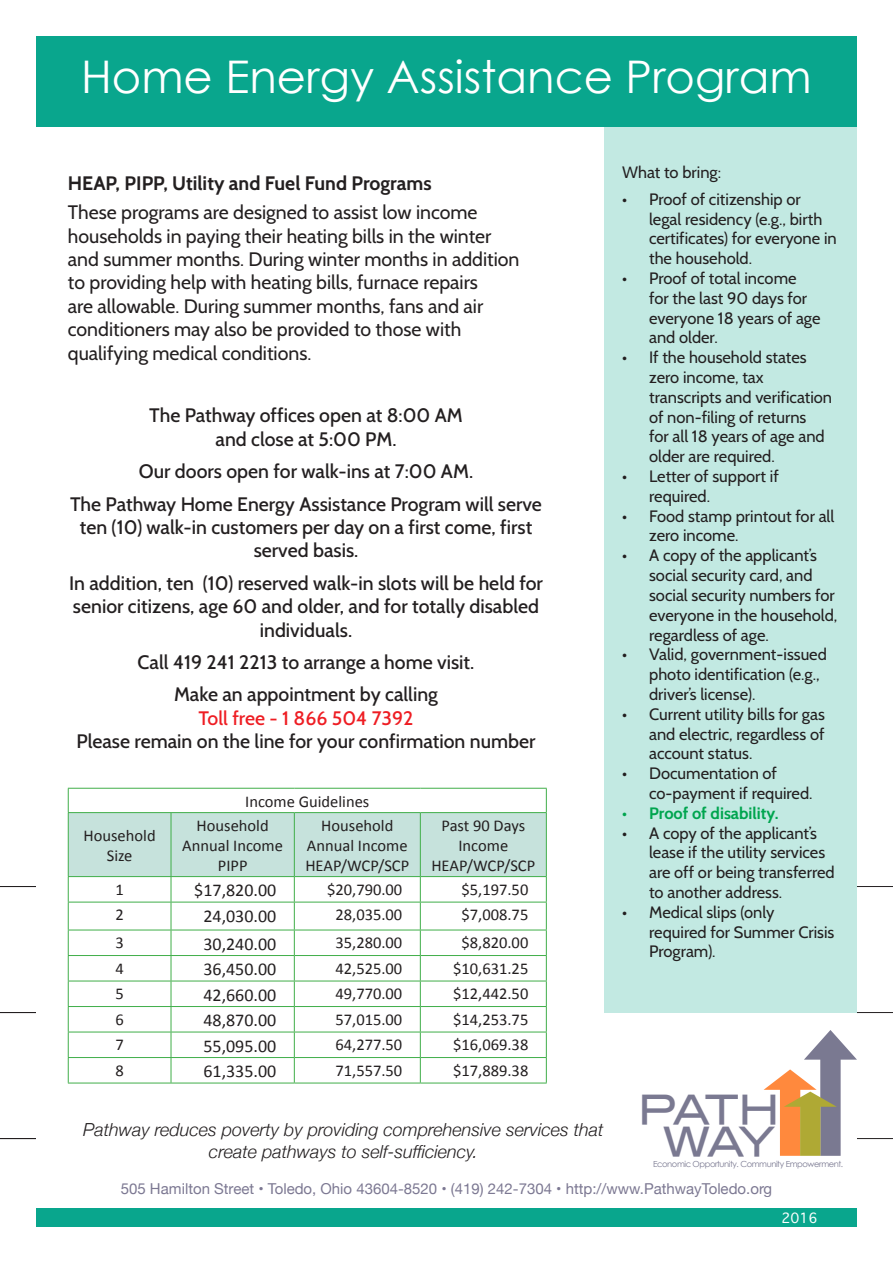
<style>
.page{position:relative;width:893px;height:1263px;background:#fff}
.page>*{position:absolute;margin:0;border:0;box-sizing:border-box;transform-origin:0 0}
.t1{font:45px "Century Gothic";color:#fff}
.t2{font:39.9px "Blair Md ITCTT Medium";letter-spacing:-.08em;color:#7a7991}
.t3{font:500 19.5px/23.4px "Cabin";color:#231f20;text-align:center}
.t4{font:19.5px/23.4px "Cabin";color:#231f20}
.t5{font:700 19.5px "Cabin";color:#231f20}
.t6{font:italic 300 18px/21.6px "Helvetica Neue";color:#231f20;text-align:center}
.t7{font:18px "Calibri";color:#231f20}
.t8{font:16.5px/19.8px "Cabin";color:#231f20}
.t9{font:16.5px/19.8px "Calibri";color:#231f20;text-align:center}
.t10{font:700 16.5px "Cabin";color:#00a54f}
.t11{font:15px "Helvetica Neue";color:#7c7892}
.t12{font:13.5px "Geneva";color:#fff}
.t13{font:8.4px "Century Gothic";letter-spacing:-.05em;color:#7a7991}
.s1{color:#ee1d23}
</style>
<div class="page">
<div style="left:604px;top:36px;width:252px;height:977px;background:#c2e9e2"></div>
<div style="left:36px;top:36px;width:821px;height:90px;background:#09a68d"></div>
<svg style="left:764px;top:1030px;width:93px;height:126px"></svg>
<hr style="left:0;top:1138px;width:36px;height:1px;background:#231f20">
<hr style="left:0;top:1012px;width:36px;height:1px;background:#231f20">
<hr style="left:0;top:886px;width:36px;height:1px;background:#231f20">
<hr style="left:857px;top:1138px;width:36px;height:1px;background:#231f20">
<hr style="left:857px;top:1012px;width:36px;height:1px;background:#231f20">
<hr style="left:857px;top:886px;width:36px;height:1px;background:#231f20">
<div style="left:36px;top:1209px;width:821px;height:18px;background:#09a68d"></div>
<hr style="left:68px;top:788px;width:103px;height:1px;background:#40ae49">
<hr style="left:171px;top:788px;width:123px;height:1px;background:#40ae49">
<hr style="left:294px;top:788px;width:126px;height:1px;background:#40ae49">
<hr style="left:420px;top:788px;width:127px;height:1px;background:#40ae49">
<svg style="left:68px;top:789px;width:479px;height:294px"></svg>
<hr style="left:68px;top:1083px;width:103px;height:1px;background:#40ae49">
<hr style="left:171px;top:1083px;width:123px;height:1px;background:#40ae49">
<hr style="left:294px;top:1083px;width:126px;height:1px;background:#40ae49">
<hr style="left:420px;top:1083px;width:127px;height:1px;background:#40ae49">
<p class="t1" style="left:81px;top:50px;width:732px">Home Energy Assistance Program</p>
<p class="t5" style="left:68px;top:171px;width:365px">HEAP, PIPP, Utility and Fuel Fund Programs</p>
<p class="t4" style="left:68px;top:200px;width:453px">These programs are designed to assist low income households in paying their heating bills in the winter and summer months. During winter months in addition to providing help with heating bills, furnace repairs<br>are allowable. During summer months, fans and air conditioners may also be provided to those with qualifying medical conditions.</p>
<p class="t3" style="left:149px;top:404px;width:315px">The Pathway offices open at 8:00 AM and close at 5:00 PM.</p>
<p class="t3" style="left:139px;top:459px;width:336px">Our doors open for walk-ins at 7:00 AM.</p>
<p class="t3" style="left:70px;top:492px;width:473px">The Pathway Home Energy Assistance Program will serve ten (10) walk-in customers per day on a first come, first served basis.</p>
<p class="t3" style="left:69px;top:571px;width:475px">In addition, ten (10) reserved walk-in slots will be held for senior citizens, age 60 and older, and for totally disabled individuals.</p>
<p class="t3" style="left:138px;top:650px;width:338px">Call 419 241 2213 to arrange a home visit.</p>
<p class="t3" style="left:76px;top:683px;width:461px">Make an appointment by calling<br><span class="s1">Toll free - 1 866 504 7392<br></span>Please remain on the line for your confirmation number</p>
<p class="t9" style="left:245px;top:790px;width:126px">Income Guidelines</p>
<p class="t9" style="left:84px;top:825px;width:74px">Household<br>Size</p>
<p class="t9" style="left:182px;top:815px;width:102px">Household<br>Annual Income<br>PIPP</p>
<p class="t9" style="left:305px;top:815px;width:105px">Household<br>Annual Income<br>HEAP/WCP/SCP</p>
<p class="t9" style="left:431px;top:815px;width:105px">Past 90 Days<br>Income<br>HEAP/WCP/SCP</p>
<p class="t9" style="left:115px;top:879px;width:10px">1</p>
<p class="t7" style="left:194px;top:879px;width:84px">$17,820.00</p>
<p class="t9" style="left:327px;top:879px;width:77px">$20,790.00</p>
<p class="t9" style="left:461px;top:879px;width:68px">$5,197.50</p>
<p class="t9" style="left:115px;top:904px;width:10px">2</p>
<p class="t7" style="left:203px;top:904px;width:74px">24,030.00</p>
<p class="t9" style="left:335px;top:904px;width:68px">28,035.00</p>
<p class="t9" style="left:461px;top:904px;width:68px">$7,008.75</p>
<p class="t9" style="left:115px;top:932px;width:10px">3</p>
<p class="t7" style="left:203px;top:932px;width:74px">30,240.00</p>
<p class="t9" style="left:335px;top:932px;width:68px">35,280.00</p>
<p class="t9" style="left:461px;top:932px;width:68px">$8,820.00</p>
<p class="t9" style="left:115px;top:958px;width:10px">4</p>
<p class="t7" style="left:203px;top:958px;width:74px">36,450.00</p>
<p class="t9" style="left:335px;top:958px;width:68px">42,525.00</p>
<p class="t9" style="left:453px;top:958px;width:77px">$10,631.25</p>
<p class="t9" style="left:115px;top:983px;width:10px">5</p>
<p class="t7" style="left:203px;top:983px;width:74px">42,660.00</p>
<p class="t9" style="left:335px;top:983px;width:68px">49,770.00</p>
<p class="t9" style="left:453px;top:983px;width:77px">$12,442.50</p>
<p class="t9" style="left:115px;top:1009px;width:10px">6</p>
<p class="t7" style="left:203px;top:1009px;width:74px">48,870.00</p>
<p class="t9" style="left:335px;top:1009px;width:68px">57,015.00</p>
<p class="t9" style="left:453px;top:1009px;width:77px">$14,253.75</p>
<p class="t9" style="left:115px;top:1034px;width:10px">7</p>
<p class="t7" style="left:203px;top:1034px;width:74px">55,095.00</p>
<p class="t9" style="left:335px;top:1034px;width:68px">64,277.50</p>
<p class="t9" style="left:453px;top:1034px;width:77px">$16,069.38</p>
<p class="t9" style="left:115px;top:1060px;width:10px">8</p>
<p class="t7" style="left:203px;top:1060px;width:74px">61,335.00</p>
<p class="t9" style="left:335px;top:1060px;width:68px">71,557.50</p>
<p class="t9" style="left:453px;top:1060px;width:77px">$17,889.38</p>
<p class="t6" style="left:83px;top:1118px;width:522px">Pathway reduces poverty by providing comprehensive services that create pathways to self-sufficiency.</p>
<p class="t8" style="left:622px;top:162px;width:101px">What to bring:</p>
<p class="t8" style="left:649px;top:189px;width:189px;text-indent:-27px">• Proof of citizenship or legal residency (e.g., birth certificates) for everyone in the household.</p>
<p class="t8" style="left:649px;top:268px;width:173px;text-indent:-27px">• Proof of total income<br>for the last 90 days for everyone 18 years of age and older.</p>
<p class="t8" style="left:649px;top:347px;width:184px;text-indent:-27px">• If the household states zero income, tax transcripts and verification of non-filing of returns<br>for all 18 years of age and older are required.</p>
<p class="t8" style="left:649px;top:466px;width:131px;text-indent:-27px">• Letter of support if required.</p>
<p class="t8" style="left:649px;top:506px;width:187px;text-indent:-27px">• Food stamp printout for all zero income.</p>
<p class="t8" style="left:649px;top:545px;width:190px;text-indent:-27px">• A copy of the applicant’s social security card, and social security numbers for everyone in the household, regardless of age.</p>
<p class="t8" style="left:649px;top:644px;width:179px;text-indent:-27px">• Valid, government-issued photo identification (e.g., driver’s license).</p>
<p class="t8" style="left:649px;top:704px;width:177px;text-align:justify;text-indent:-27px">• Current utility bills for gas and electric, regardless of account status.</p>
<p class="t8" style="left:649px;top:763px;width:165px;text-indent:-27px">• Documentation of co‑payment if required.</p>
<p class="t10" style="left:622px;top:803px;width:158px">• Proof of disability.</p>
<p class="t8" style="left:649px;top:823px;width:187px;text-indent:-27px">• A copy of the applicant’s lease if the utility services are off or being transferred to another address.</p>
<p class="t8" style="left:649px;top:902px;width:187px;text-indent:-27px">• Medical slips (only required for Summer Crisis<br>Program).</p>
<p class="t2" style="left:638px;top:1077px;width:144px">PATH</p>
<p class="t13" style="left:653px;top:1159px;width:192px">Economic Opportunity. Community Empowerment.</p>
<p class="t2" style="left:663px;top:1109px;width:114px">WAY</p>
<p class="t11" style="left:121px;top:1177px;width:653px">505 Hamilton Street • Toledo, Ohio 43604-8520 • (419) 242-7304 • http://www.PathwayToledo.org</p>
<p class="t12" style="left:781px;top:1211px;width:38px">2016</p>
</div>
